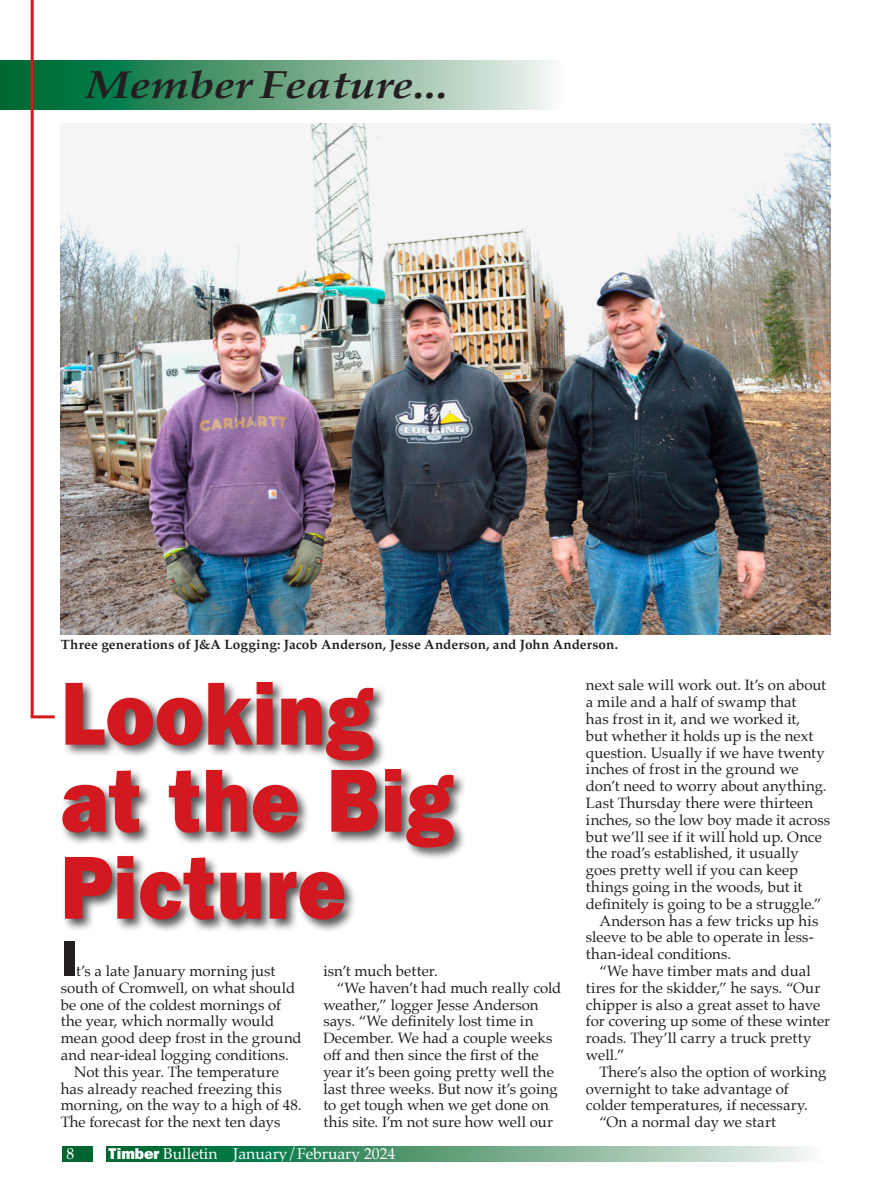
<style>
.page{position:relative;width:891px;height:1188px;background:#fff}
.page>*{position:absolute;margin:0;border:0;box-sizing:border-box;transform-origin:0 0}
.t1{font:90px/87px "ITC Franklin Gothic Std Hvy";letter-spacing:.01em;color:#d41820;scale:.9 1}
.t2{font:51px "ITC Franklin Gothic Std Hvy";color:#231f20}
.t3{font:italic 700 39px "Palatino";letter-spacing:-.005em;color:#231f20;scale:1.2 1}
.t4{font:15.75px "Palatino";letter-spacing:-.005em;color:#fff}
.t5{font:15px "Palatino";color:#231f20}
.t6{font:700 13.5px "Palatino";letter-spacing:.01em;color:#231f20}
.s1{font-family:"ITC Franklin Gothic Std Hvy"}
</style>
<div class="page">
<div style="left:63px;top:1146px;width:30px;height:16px;background:#00652e"></div>
<svg style="left:106px;top:1146px;width:703px;height:16px;background:#63a482"></svg>
<svg style="left:0;top:61px;width:552px;height:48px;background:#66a584"></svg>
<hr style="left:31px;top:0;width:3px;height:717px;background:#d41820">
<hr style="left:31px;top:715px;width:24px;height:3px;background:#d41820">
<div style="left:59px;top:679px;width:408px;height:254px;background:#231f20;opacity:.75"></div>
<img style="left:61px;top:123px;width:769px;height:512px">
<h3 class="t3" style="left:86px;top:53px;width:303px">Member Feature...</h3>
<p class="t6" style="left:61px;top:633px;width:559px">Three generations of J&amp;A Logging: Jacob Anderson, Jesse Anderson, and John Anderson.</p>
<h1 class="t1" style="left:61px;top:671px;width:438px">Looking at the Big<br>Picture</h1>
<h2 class="t2" style="left:61px;top:929px;width:18px">I</h2>
<p class="t5" style="left:76px;top:958px;width:201px">t’s a late January morning just</p>
<p class="t5" style="left:61px;top:975px;width:236px">south of Cromwell, on what should</p>
<p class="t5" style="left:61px;top:992px;width:222px">be one of the coldest mornings of</p>
<p class="t5" style="left:61px;top:1009px;width:215px">the year, which normally would</p>
<p class="t5" style="left:61px;top:1026px;width:243px">mean good deep frost in the ground</p>
<p class="t5" style="left:61px;top:1042px;width:230px">and near-ideal logging conditions.</p>
<p class="t5" style="left:74px;top:1059px;width:206px">Not this year. The temperature</p>
<p class="t5" style="left:61px;top:1076px;width:223px">has already reached freezing this</p>
<p class="t5" style="left:61px;top:1093px;width:242px">morning, on the way to a high of 48.</p>
<p class="t5" style="left:61px;top:1110px;width:221px">The forecast for the next ten days</p>
<p class="t5" style="left:323px;top:958px;width:116px">isn’t much better.</p>
<p class="t5" style="left:337px;top:975px;width:226px">“We haven’t had much really cold</p>
<p class="t5" style="left:323px;top:992px;width:217px">weather,” logger Jesse Anderson</p>
<p class="t5" style="left:323px;top:1009px;width:212px">says. “We definitely lost time in</p>
<p class="t5" style="left:323px;top:1026px;width:231px">December. We had a couple weeks</p>
<p class="t5" style="left:323px;top:1042px;width:217px">off and then since the first of the</p>
<p class="t5" style="left:323px;top:1059px;width:232px">year it’s been going pretty well the</p>
<p class="t5" style="left:323px;top:1076px;width:236px">last three weeks. But now it’s going</p>
<p class="t5" style="left:323px;top:1093px;width:227px">to get tough when we get done on</p>
<p class="t5" style="left:323px;top:1110px;width:231px">this site. I’m not sure how well our</p>
<p class="t4" style="left:66px;top:1141px;width:9px">8</p>
<p class="t4" style="left:109px;top:1141px;width:288px"><span class="s1">Timber</span> Bulletin January/February 2024</p>
<p class="t5" style="left:586px;top:673px;width:242px">next sale will work out. It’s on about</p>
<p class="t5" style="left:586px;top:690px;width:212px">a mile and a half of swamp that</p>
<p class="t5" style="left:586px;top:706px;width:216px">has frost in it, and we worked it,</p>
<p class="t5" style="left:586px;top:723px;width:229px">but whether it holds up is the next</p>
<p class="t5" style="left:586px;top:740px;width:240px">question. Usually if we have twenty</p>
<p class="t5" style="left:586px;top:757px;width:214px">inches of frost in the ground we</p>
<p class="t5" style="left:586px;top:774px;width:242px">don’t need to worry about anything.</p>
<p class="t5" style="left:586px;top:790px;width:229px">Last Thursday there were thirteen</p>
<p class="t5" style="left:586px;top:807px;width:246px">inches, so the low boy made it across</p>
<p class="t5" style="left:586px;top:824px;width:237px">but we’ll see if it will hold up. Once</p>
<p class="t5" style="left:586px;top:841px;width:214px">the road’s established, it usually</p>
<p class="t5" style="left:586px;top:858px;width:214px">goes pretty well if you can keep</p>
<p class="t5" style="left:586px;top:874px;width:218px">things going in the woods, but it</p>
<p class="t5" style="left:586px;top:891px;width:237px">definitely is going to be a struggle.”</p>
<p class="t5" style="left:599px;top:908px;width:220px">Anderson has a few tricks up his</p>
<p class="t5" style="left:586px;top:925px;width:229px">sleeve to be able to operate in less-</p>
<p class="t5" style="left:586px;top:942px;width:147px">than-ideal conditions.</p>
<p class="t5" style="left:599px;top:958px;width:213px">“We have timber mats and dual</p>
<p class="t5" style="left:586px;top:975px;width:236px">tires for the skidder,” he says. “Our</p>
<p class="t5" style="left:586px;top:992px;width:236px">chipper is also a great asset to have</p>
<p class="t5" style="left:586px;top:1009px;width:246px">for covering up some of these winter</p>
<p class="t5" style="left:586px;top:1026px;width:227px">roads. They’ll carry a truck pretty</p>
<p class="t5" style="left:586px;top:1042px;width:40px">well.”</p>
<p class="t5" style="left:599px;top:1059px;width:229px">There’s also the option of working</p>
<p class="t5" style="left:586px;top:1076px;width:204px">overnight to take advantage of</p>
<p class="t5" style="left:586px;top:1093px;width:223px">colder temperatures, if necessary.</p>
<p class="t5" style="left:599px;top:1110px;width:178px">“On a normal day we start</p>
</div>
